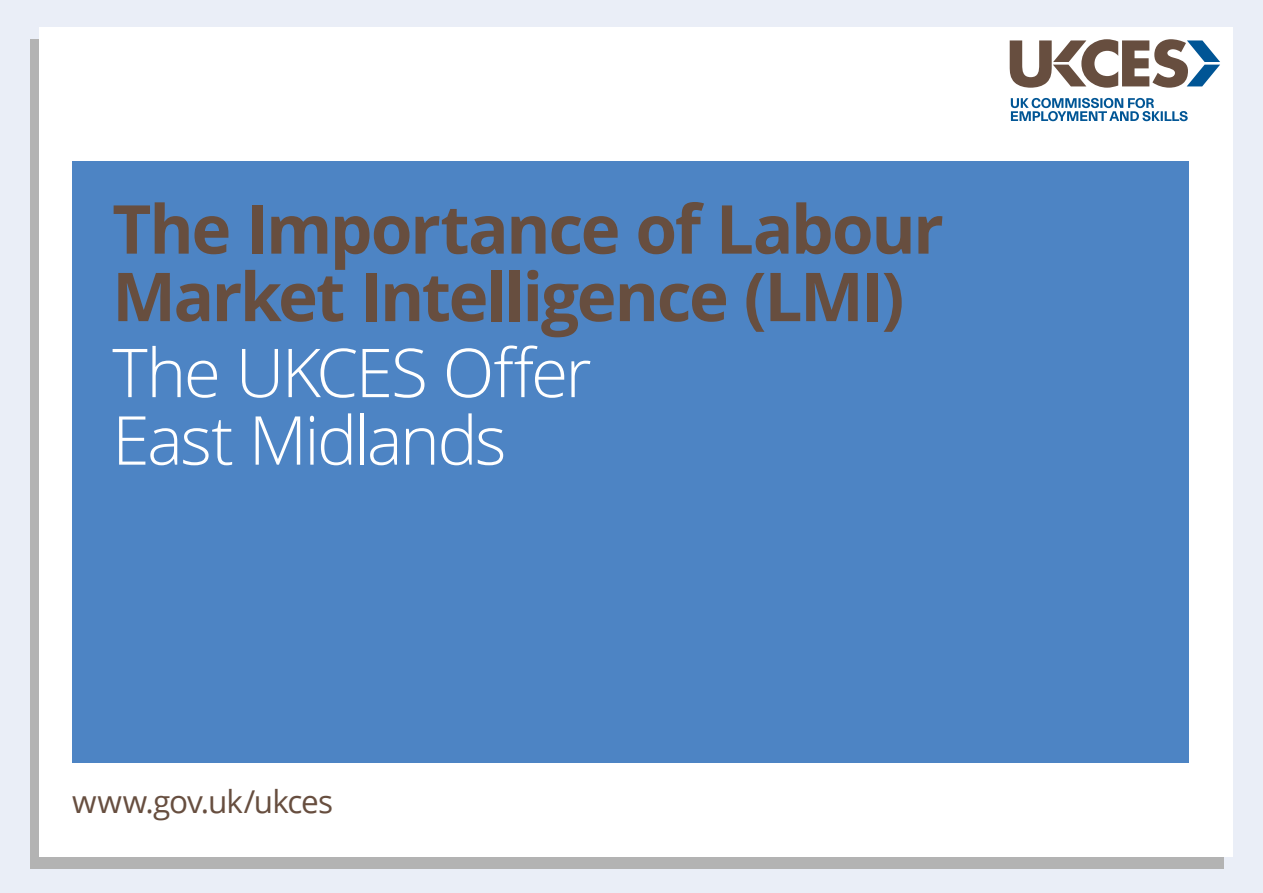
<style>
.page{position:relative;width:1263px;height:893px;background:#eaeef7}
.page>*{position:absolute;margin:0;border:0;box-sizing:border-box;transform-origin:0 0}
.body{font:700 67.5px/67.5px "Open Sans";letter-spacing:-.035em;color:#674e3f}
.body-2{font:300 67.5px "Open Sans";letter-spacing:-.04em;color:#fff}
.body-3{font:31.5px "Open Sans";letter-spacing:-.03em;color:#674e3f}
</style>
<div class="page">
<div style="left:30px;top:39px;width:1193px;height:830px;background:#b3b3b3"></div>
<div style="left:40px;top:27px;width:1193px;height:829px;background:#fff"></div>
<svg style="left:1011px;top:98px;width:177px;height:23px"></svg>
<svg style="left:1010px;top:39px;width:210px;height:49px"></svg>
<div style="left:72px;top:162px;width:1116px;height:601px;background:#4d84c4"></div>
<p class="body" style="left:112px;top:194px;width:833px">The Importance of Labour<br>Market Intelligence (LMI)</p>
<p class="body-2" style="left:112px;top:326px;width:481px">The UKCES Offer</p>
<p class="body-2" style="left:112px;top:394px;width:396px">East Midlands</p>
<p class="body-3" style="left:72px;top:780px;width:262px">www.gov.uk/ukces</p>
</div>
